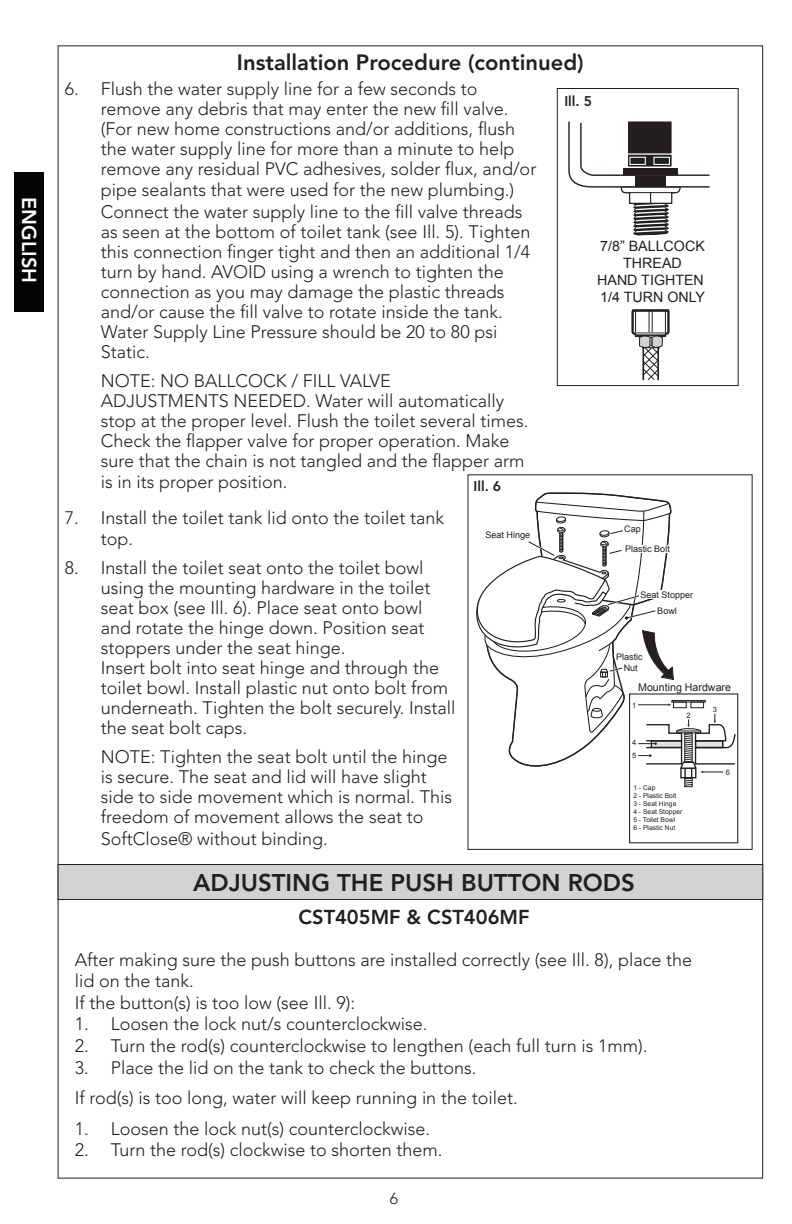
<style>
.page{position:relative;width:792px;height:1224px;background:#fff}
.page>*{position:absolute;margin:0;border:0;box-sizing:border-box;transform-origin:0 0}
.t1{font:800 24px "Avenir LT Std";color:#231f20}
.t2{font:800 22px "Avenir LT Std";color:#231f20}
.t3{font:800 20px "Avenir LT Std";color:#231f20}
.t4{font:800 20px "Avenir LT Std";color:#fff}
.t5{font:300 18px/20.2px "Avenir LT Std";color:#231f20}
.t6{font:300 16px "Avenir LT Std";color:#231f20}
.t7{font:14.2px/17.2px "Arial";color:#231f20;text-align:center}
.t8{font:800 14px "Avenir LT Std";color:#231f20}
.t9{font:10.6px "Arial";color:#231f20}
.t10{font:9px/10.8px "Arial";color:#231f20;text-align:center}
.t11{font:7.4px/12.8px "Arial";color:#231f20}
.t12{font:6.6px/8px "Arial";color:#231f20}
</style>
<div class="page">
<div style="left:15px;top:173px;width:29px;height:139px;background:#040503"></div>
<div style="left:684px;top:733px;width:9px;height:54px;border:1px solid #231f20"></div>
<div style="left:629px;top:693px;width:109px;height:150px;border:1px solid #231f20"></div>
<svg style="left:476px;top:492px;width:260px;height:294px"></svg>
<svg style="left:631px;top:309px;width:39px;height:72px"></svg>
<svg style="left:568px;top:121px;width:142px;height:115px"></svg>
<div style="left:623px;top:168px;width:55px;height:7px;background:#231f20"></div>
<svg style="left:629px;top:155px;width:42px;height:11px"></svg>
<div style="left:627px;top:153px;width:46px;height:15px;border:1px solid #fff"></div>
<div style="left:630px;top:157px;width:15px;height:7px;background:#231f20"></div>
<div style="left:629px;top:157px;width:17px;height:8px;border:1px solid #fff"></div>
<div style="left:654px;top:157px;width:15px;height:7px;background:#231f20"></div>
<div style="left:653px;top:157px;width:17px;height:8px;border:1px solid #fff"></div>
<div style="left:635px;top:176px;width:31px;height:11px;background:#231f20"></div>
<div style="left:628px;top:121px;width:44px;height:33px;background:#231f20"></div>
<div style="left:627px;top:120px;width:46px;height:34px;border:1px solid #fff"></div>
<div style="left:557px;top:88px;width:182px;height:298px;border:1px solid #231f20"></div>
<div style="left:58px;top:864px;width:705px;height:36px;background:#d1d2d4"></div>
<div style="left:58px;top:864px;width:705px;height:36px;border:1px solid #231f20"></div>
<p class="t4" style="left:41px;top:197px;width:87px;rotate:90deg">ENGLISH</p>
<p class="t2" style="left:237px;top:50px;width:348px">Installation Procedure (continued)</p>
<p class="t5" style="left:101px;top:78px;width:437px;text-indent:-36px">6. Flush the water supply line for a few seconds to remove any debris that may enter the new fill valve. (For new home constructions and/or additions, flush the water supply line for more than a minute to help remove any residual PVC adhesives, solder flux, and/or pipe sealants that were used for the new plumbing.)<br>Connect the water supply line to the fill valve threads as seen at the bottom of toilet tank (see Ill. 5). Tighten this connection finger tight and then an additional 1/4 turn by hand. AVOID using a wrench to tighten the connection as you may damage the plastic threads and/or cause the fill valve to rotate inside the tank.<br>Water Supply Line Pressure should be 20 to 80 psi Static.</p>
<p class="t5" style="left:101px;top:371px;width:429px">NOTE: NO BALLCOCK / FILL VALVE<br>ADJUSTMENTS NEEDED. Water will automatically stop at the proper level. Flush the toilet several times.<br>Check the flapper valve for proper operation. Make sure that the chain is not tangled and the flapper arm is in its proper position.</p>
<p class="t8" style="left:564px;top:93px;width:29px">Ill. 5</p>
<p class="t7" style="left:597px;top:237px;width:109px">7/8” BALLCOCK<br>THREAD<br>HAND TIGHTEN<br>1/4 TURN ONLY</p>
<p class="t8" style="left:474px;top:478px;width:29px">Ill. 6</p>
<p class="t5" style="left:101px;top:507px;width:345px;line-height:21.6px;text-indent:-36px">7. Install the toilet tank lid onto the toilet tank top.</p>
<p class="t5" style="left:101px;top:558px;width:356px;text-indent:-36px">8. Install the toilet seat onto the toilet bowl using the mounting hardware in the toilet seat box (see Ill. 6). Place seat onto bowl and rotate the hinge down. Position seat stoppers under the seat hinge.<br>Insert bolt into seat hinge and through the toilet bowl. Install plastic nut onto bolt from underneath. Tighten the bolt securely. Install the seat bolt caps.</p>
<p class="t5" style="left:101px;top:747px;width:353px">NOTE: Tighten the seat bolt until the hinge is secure. The seat and lid will have slight side to side movement which is normal. This freedom of movement allows the seat to SoftClose® without binding.</p>
<p class="t10" style="left:486px;top:530px;width:46px">Seat Hinge</p>
<p class="t10" style="left:624px;top:523px;width:18px">Cap</p>
<p class="t10" style="left:625px;top:543px;width:46px">Plastic Bolt</p>
<p class="t10" style="left:640px;top:589px;width:54px">Seat Stopper</p>
<p class="t10" style="left:657px;top:605px;width:21px">Bowl</p>
<p class="t10" style="left:616px;top:652px;width:28px">Plastic<br>Nut</p>
<p class="t9" style="left:638px;top:680px;width:94px">Mounting Hardware</p>
<p class="t11" style="left:632px;top:699px;width:6px">1</p>
<p class="t11" style="left:632px;top:736px;width:6px">4<br>5</p>
<p class="t11" style="left:687px;top:709px;width:6px">2</p>
<p class="t12" style="left:633px;top:784px;width:51px">1 - Cap<br>2 - Plastic Bolt<br>3 - Seat Hinge<br>4 - Seat Stopper<br>5 - Toilet Bowl<br>6 - Plastic Nut</p>
<p class="t11" style="left:713px;top:703px;width:6px">3</p>
<p class="t11" style="left:726px;top:766px;width:6px">6</p>
<h1 class="t1" style="left:193px;top:869px;width:443px">ADJUSTING THE PUSH BUTTON RODS</h1>
<p class="t3" style="left:298px;top:905px;width:233px">CST405MF &amp; CST406MF</p>
<p class="t5" style="left:75px;top:949px;width:619px;line-height:21.6px">After making sure the push buttons are installed correctly (see Ill. 8), place the lid on the tank.<br>If the button(s) is too low (see Ill. 9):</p>
<p class="t5" style="left:75px;top:1014px;width:354px">1. Loosen the lock nut/s counterclockwise.</p>
<p class="t5" style="left:75px;top:1036px;width:574px">2. Turn the rod(s) counterclockwise to lengthen (each full turn is 1mm).</p>
<p class="t5" style="left:75px;top:1052px;width:444px;line-height:30.6px">3. Place the lid on the tank to check the buttons.<br>If rod(s) is too long, water will keep running in the toilet.</p>
<p class="t5" style="left:75px;top:1119px;width:357px">1. Loosen the lock nut(s) counterclockwise.</p>
<p class="t5" style="left:75px;top:1140px;width:369px">2. Turn the rod(s) clockwise to shorten them.</p>
<p class="t6" style="left:390px;top:1189px;width:10px">6</p>
</div>
